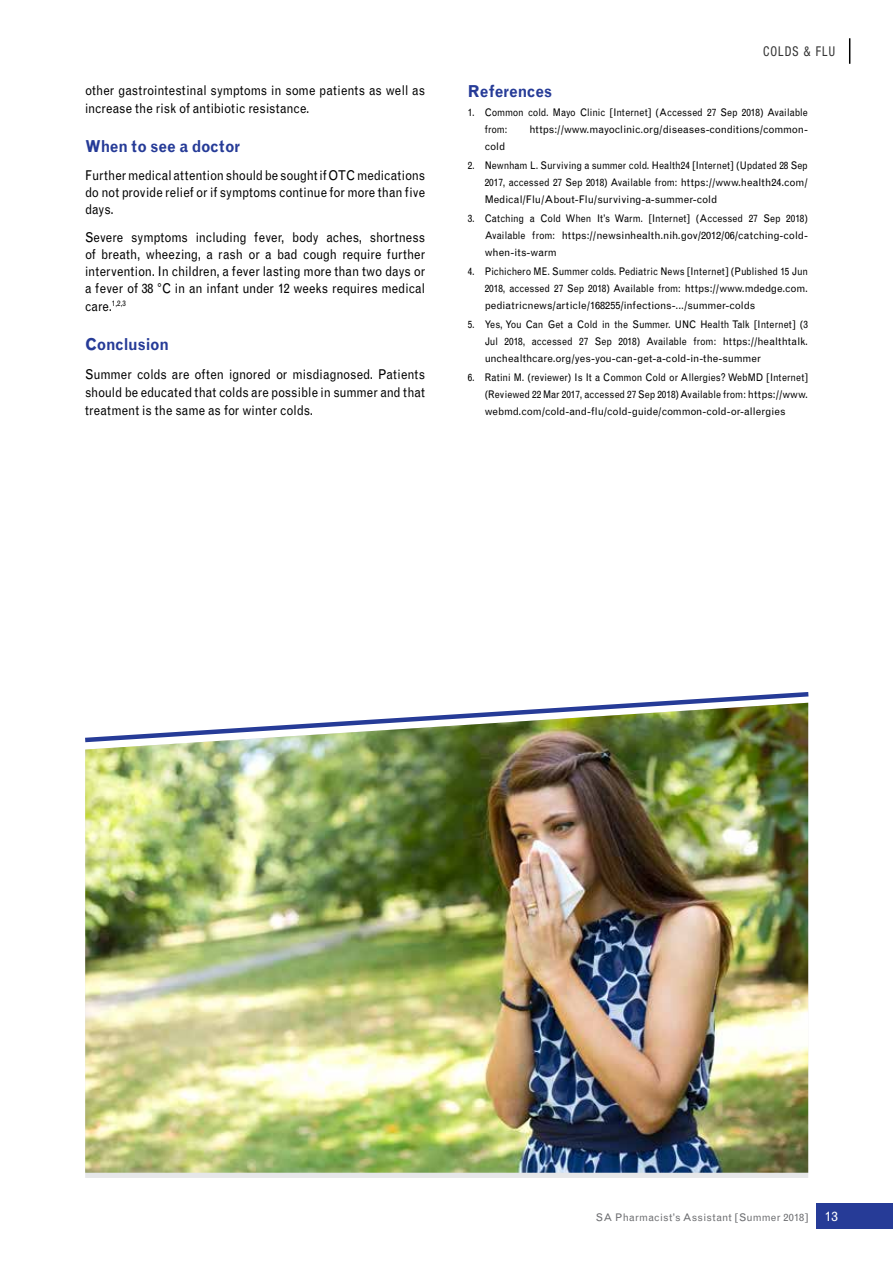
<style>
.page{position:relative;width:893px;height:1263px;background:#fff}
.page>*{position:absolute;margin:0;border:0;box-sizing:border-box;transform-origin:0 0}
.t1{font:700 16.5px "Grotesque";letter-spacing:-.015em;color:#263b97;scale:.9 1}
.t2{font:13.5px/17.2px "Grotesque";color:#000;text-align:justify;scale:.9 1}
.t3{font:condensed 13.5px "Helvetica Neue LT Std";letter-spacing:.09em;color:#000;scale:.9 1}
.t4{font:10.5px/17px "Grotesque";letter-spacing:-.005em;color:#000;text-align:justify;scale:.9 1}
.t5{font:10.5px "Grotesque";letter-spacing:-.005em;color:#000}
.t6{font:10.5px "Grotesque";letter-spacing:.02em;color:#6d6e71}
.s1{font-size:13.5px;color:#fff}
</style>
<div class="page">
<svg style="left:849px;top:38px;width:1px;height:26px"></svg>
<div style="left:816px;top:1203px;width:77px;height:26px;background:#263b97"></div>
<img style="left:85px;top:745px;width:723px;height:428px">
<img style="left:85px;top:692px;width:724px;height:53px">
<p class="t2" style="left:85px;top:81px;width:379px;line-height:18.1px">other gastrointestinal symptoms in some patients as well as increase the risk of antibiotic resistance.</p>
<h1 class="t1" style="left:85px;top:137px;width:174px">When to see a doctor</h1>
<p class="t2" style="left:85px;top:167px;width:379px">Further medical attention should be sought if OTC medications do not provide relief or if symptoms continue for more than five days.</p>
<p class="t2" style="left:85px;top:228px;width:379px">Severe symptoms including fever, body aches, shortness of breath, wheezing, a rash or a bad cough require further intervention. In children, a fever lasting more than two days or a fever of 38 °C in an infant under 12 weeks requires medical care.<sup>1,2,3</sup></p>
<h1 class="t1" style="left:85px;top:335px;width:95px">Conclusion</h1>
<p class="t2" style="left:85px;top:365px;width:379px;line-height:18.1px">Summer colds are often ignored or misdiagnosed. Patients should be educated that colds are possible in summer and that treatment is the same as for winter colds.</p>
<p class="t3" style="left:763px;top:43px;width:81px">COLDS &amp; FLU</p>
<h1 class="t1" style="left:468px;top:81px;width:95px">References</h1>
<p class="t4" style="left:485px;top:104px;width:361px;text-indent:-17px">1. Common cold. Mayo Clinic [Internet] (Accessed 27 Sep 2018) Available from:</p>
<p class="t5" style="left:529px;top:123px;width:280px">https://www.mayoclinic.org/diseases-conditions/common-</p>
<p class="t5" style="left:485px;top:140px;width:22px">cold</p>
<p class="t4" style="left:485px;top:157px;width:361px;text-indent:-17px">2. Newnham L. Surviving a summer cold. Health24 [Internet] (Updated 28 Sep 2017, accessed 27 Sep 2018) Available from: https://www.health24.com/ Medical/Flu/About-Flu/surviving-a-summer-cold</p>
<p class="t4" style="left:485px;top:210px;width:361px;text-indent:-17px">3. Catching a Cold When It’s Warm. [Internet] (Accessed 27 Sep 2018)<br>Available from: https://newsinhealth.nih.gov/2012/06/catching-cold&shy;when-its-warm</p>
<p class="t4" style="left:485px;top:263px;width:361px;text-indent:-17px">4. Pichichero ME. Summer colds. Pediatric News [Internet] (Published 15 Jun 2018, accessed 27 Sep 2018) Available from: https://www.mdedge.com. pediatricnews/article/168255/infections-.../summer-colds</p>
<p class="t4" style="left:485px;top:316px;width:361px;text-indent:-17px">5. Yes, You Can Get a Cold in the Summer. UNC Health Talk [Internet] (3<br>Jul 2018, accessed 27 Sep 2018) Available from: https://healthtalk. unchealthcare.org/yes-you-can-get-a-cold-in-the-summer</p>
<p class="t4" style="left:485px;top:369px;width:361px;text-indent:-17px">6. Ratini M. (reviewer) Is It a Common Cold or Allergies? WebMD [Internet] (Reviewed 22 Mar 2017, accessed 27 Sep 2018) Available from: https://www. webmd.com/cold-and-flu/cold-guide/common-cold-or-allergies</p>
<p class="t6" style="left:596px;top:1211px;width:244px">SA Pharmacist’s Assistant [Summer 2018] <span class="s1">13</span></p>
</div>
